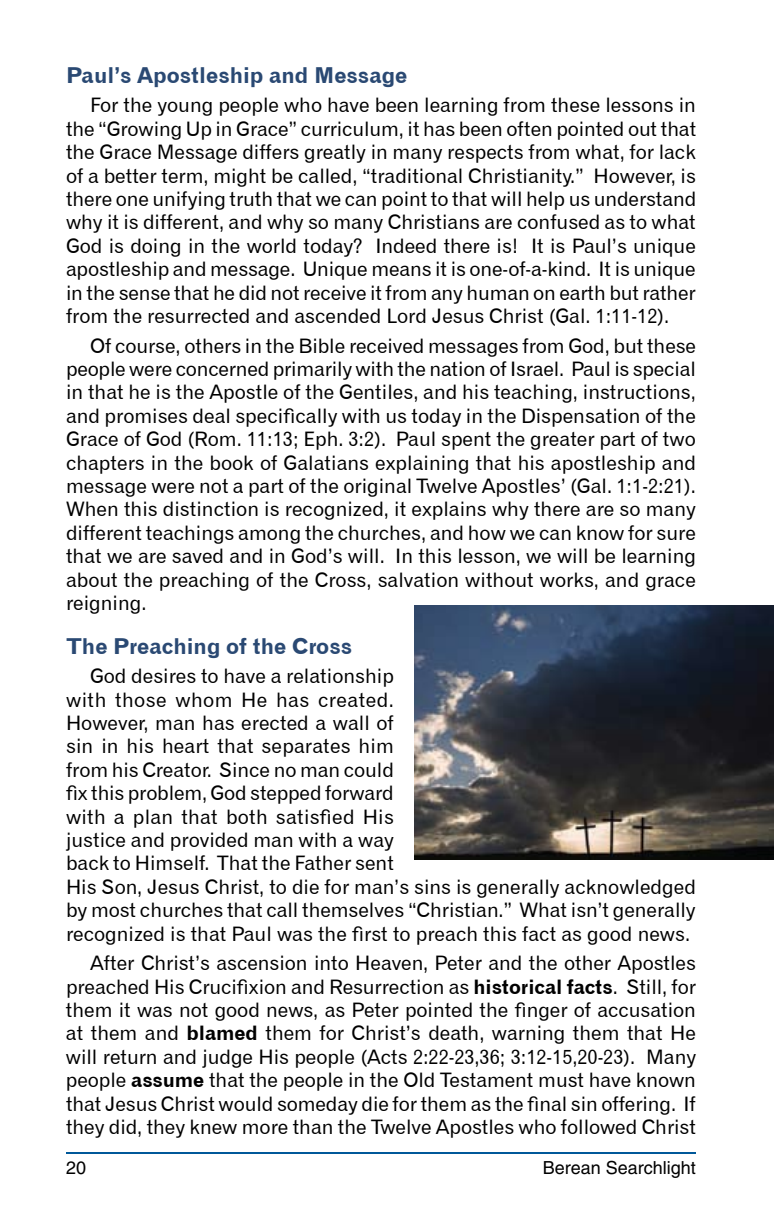
<style>
.page{position:relative;width:774px;height:1224px;background:#fff}
.page>*{position:absolute;margin:0;border:0;box-sizing:border-box;transform-origin:0 0}
.t1{font:22px "Gothic 720 BT Bold B";color:#2a4973}
.t2{font:20px/23.4px "Gothic 720 BT Roman B";color:#000;text-align:justify}
.t3{font:18px "Helvetica";color:#000}
.s1{font-family:"Gothic 720 BT Bold B"}
</style>
<div class="page">
<hr style="left:66px;top:1152px;width:630px;height:2px;background:#005899">
<img style="left:414px;top:605px;width:360px;height:255px">
<p class="t1" style="left:66px;top:61px;width:343px">Paul’s Apostleship and Message</p>
<p class="t2" style="left:66px;top:93px;width:632px;text-indent:24px">For the young people who have been learning from these lessons in the “Growing Up in Grace” curriculum, it has been often pointed out that the Grace Message differs greatly in many respects from what, for lack of a better term, might be called, “traditional Christianity.” However, is there one unifying truth that we can point to that will help us understand why it is different, and why so many Christians are confused as to what God is doing in the world today? Indeed there is! It is Paul’s unique apostleship and message. Unique means it is one-of-a-kind. It is unique in the sense that he did not receive it from any human on earth but rather from the resurrected and ascended Lord Jesus Christ (Gal. 1:11-12).</p>
<p class="t2" style="left:66px;top:334px;width:632px;text-indent:24px">Of course, others in the Bible received messages from God, but these people were concerned primarily with the nation of Israel. Paul is special in that he is the Apostle of the Gentiles, and his teaching, instructions, and promises deal specifically with us today in the Dispensation of the Grace of God (Rom. 11:13; Eph. 3:2). Paul spent the greater part of two chapters in the book of Galatians explaining that his apostleship and message were not a part of the original Twelve Apostles’ (Gal. 1:1-2:21).<br>When this distinction is recognized, it explains why there are so many different teachings among the churches, and how we can know for sure that we are saved and in God’s will. In this lesson, we will be learning about the preaching of the Cross, salvation without works, and grace reigning.</p>
<p class="t1" style="left:66px;top:632px;width:288px">The Preaching of the Cross</p>
<p class="t2" style="left:66px;top:664px;width:631px;text-align:left;text-indent:24px">God desires to have a relationship<br>with those whom He has created.<br>However, man has erected a wall of<br>sin in his heart that separates him<br>from his Creator. Since no man could<br>fix this problem, God stepped forward<br>with a plan that both satisfied His<br>justice and provided man with a way<br>back to Himself. That the Father sent<br>His Son, Jesus Christ, to die for man’s sins is generally acknowledged by most churches that call themselves “Christian.” What isn’t generally recognized is that Paul was the first to preach this fact as good news.</p>
<p class="t2" style="left:66px;top:951px;width:632px;text-indent:24px">After Christ’s ascension into Heaven, Peter and the other Apostles preached His Crucifixion and Resurrection as <span class="s1">historical facts</span>. Still, for them it was not good news, as Peter pointed the finger of accusation at them and <span class="s1">blamed</span> them for Christ’s death, warning them that He will return and judge His people (Acts 2:22-23,36; 3:12-15,20-23). Many people <span class="s1">assume</span> that the people in the Old Testament must have known that Jesus Christ would someday die for them as the final sin offering. If they did, they knew more than the Twelve Apostles who followed Christ</p>
<p class="t3" style="left:66px;top:1157px;width:22px">20</p>
<p class="t3" style="left:543px;top:1157px;width:155px">Berean Searchlight</p>
</div>
